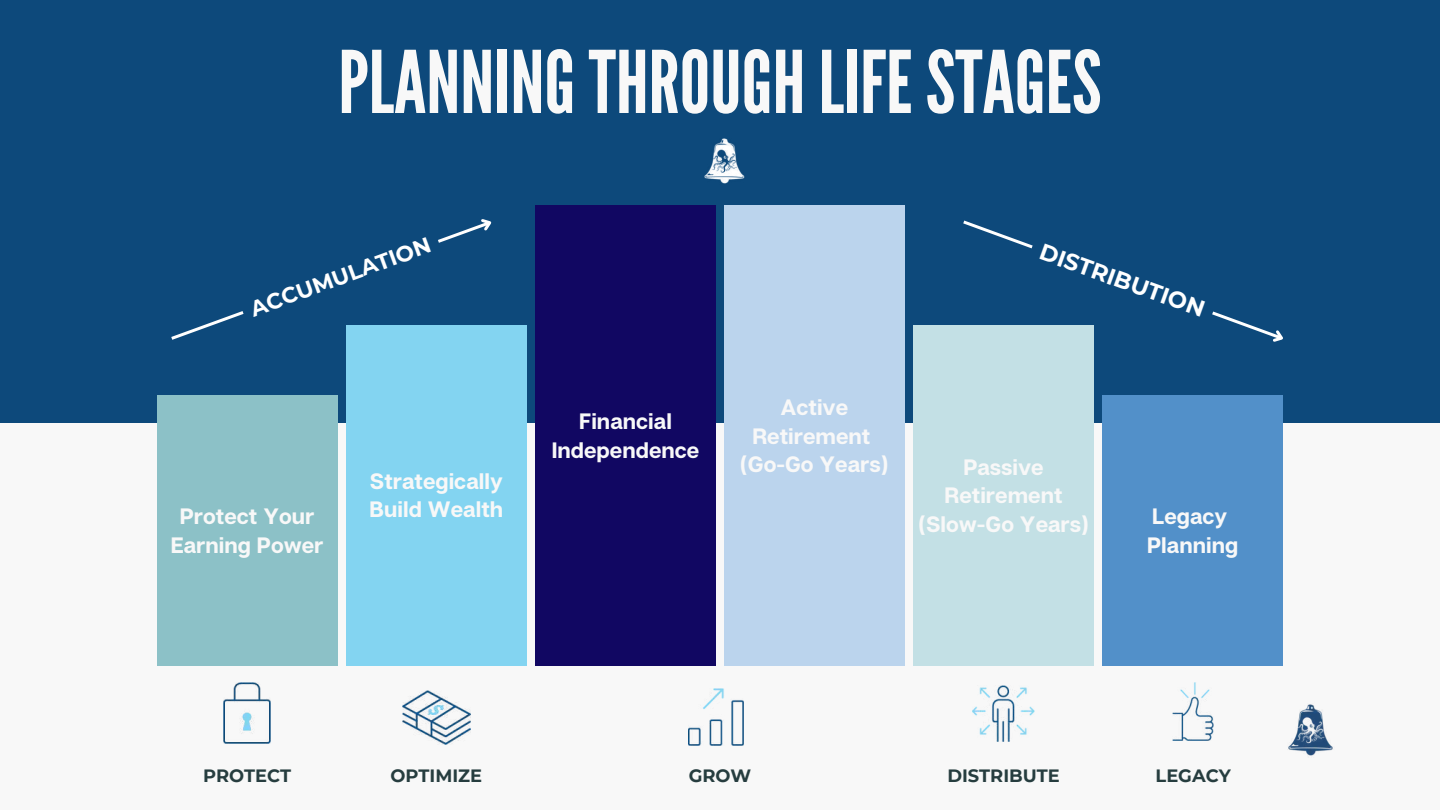
<style>
.page{position:relative;width:1440px;height:810px;background:#0d497b}
.page>*{position:absolute;margin:0;border:0;box-sizing:border-box;transform-origin:0 0}
.t1{font:86.1px "League Gothic";color:#f8f8f8}
.t2{font:700 22.8px "Montserrat";color:#fff}
.t3{font:700 22.3px/28.5px "Articulat CF";color:#f8f8f8;text-align:center}
.t4{font:700 21.8px "Montserrat";color:#fff}
.t5{font:700 17.8px "Montserrat";color:#263d3f}
</style>
<div class="page">
<div style="left:0;top:424px;width:1440px;height:386px;background:#f8f8f8"></div>
<div style="left:535px;top:205px;width:181px;height:460px;background:#110762"></div>
<div style="left:724px;top:205px;width:181px;height:460px;background:#bbd4ed"></div>
<div style="left:913px;top:325px;width:181px;height:340px;background:#c3e0e5"></div>
<div style="left:346px;top:325px;width:181px;height:340px;background:#83d4f1"></div>
<div style="left:1103px;top:395px;width:180px;height:270px;background:#5290c9"></div>
<div style="left:157px;top:395px;width:180px;height:270px;background:#8cc1c7"></div>
<img style="left:224px;top:682px;width:46px;height:62px">
<img style="left:403px;top:690px;width:67px;height:54px">
<img style="left:688px;top:689px;width:55px;height:57px">
<img style="left:973px;top:686px;width:61px;height:55px">
<img style="left:1172px;top:682px;width:42px;height:59px">
<img style="left:1288px;top:704px;width:45px;height:52px">
<svg style="left:171px;top:219px;width:321px;height:121px"></svg>
<svg style="left:963px;top:220px;width:320px;height:122px"></svg>
<img style="left:704px;top:138px;width:41px;height:46px">
<h1 class="t1" style="left:338px;top:31px;width:765px">PLANNING THROUGH LIFE STAGES</h1>
<p class="t4" style="left:246px;top:294px;width:192px;rotate:-20deg">ACCUMULATION</p>
<p class="t2" style="left:1046px;top:235px;width:175px;rotate:20deg">DISTRIBUTION</p>
<p class="t3" style="left:171px;top:504px;width:154px">Protect Your<br>Earning Power</p>
<p class="t3" style="left:370px;top:468px;width:135px;text-align:left">Strategically<br>Build Wealth</p>
<p class="t3" style="left:552px;top:409px;width:149px">Financial<br>Independence</p>
<p class="t3" style="left:740px;top:394px;width:150px">Active<br>Retirement (Go-Go Years)</p>
<p class="t3" style="left:918px;top:454px;width:172px">Passive<br>Retirement (Slow-Go Years)</p>
<p class="t3" style="left:1147px;top:504px;width:93px;text-align:left">Legacy<br>Planning</p>
<p class="t5" style="left:203px;top:763px;width:90px">PROTECT</p>
<p class="t5" style="left:391px;top:763px;width:93px">OPTIMIZE</p>
<p class="t5" style="left:689px;top:763px;width:64px">GROW</p>
<p class="t5" style="left:947px;top:763px;width:114px">DISTRIBUTE</p>
<p class="t5" style="left:1156px;top:763px;width:77px">LEGACY</p>
</div>
